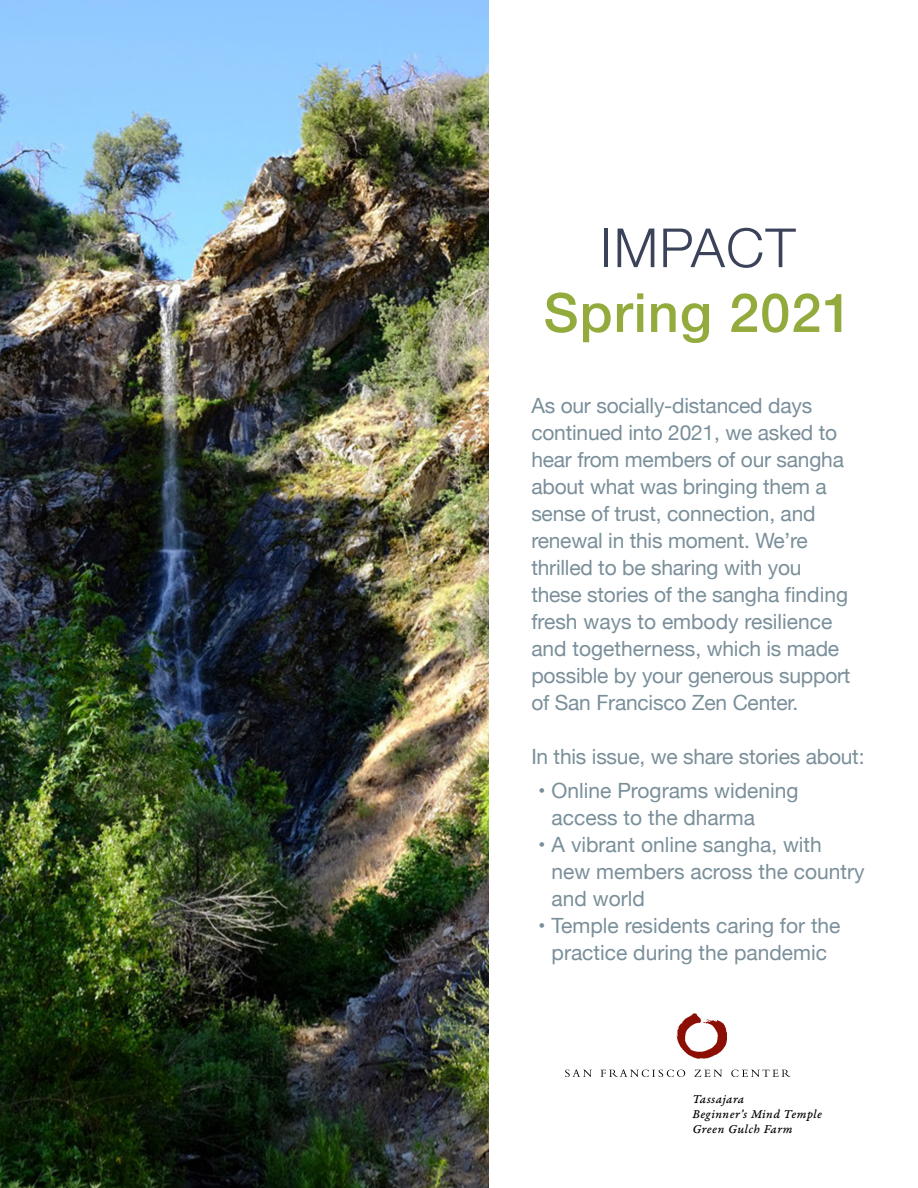
<style>
.page{position:relative;width:918px;height:1188px;background:#fff}
.page>*{position:absolute;margin:0;border:0;box-sizing:border-box;transform-origin:0 0}
.t1{font:500 54px "Helvetica Neue";letter-spacing:.02em;color:#93ab3d}
.t2{font:300 54px "Helvetica Neue";letter-spacing:.025em;color:#3b435a}
.t3{font:21px/27px "Helvetica Neue";letter-spacing:-.01em;color:#7a8f9a}
.t4{font:12.75px/15.3px "Garamond Premr Pro Med It Capt";letter-spacing:.04em;color:#000}
</style>
<div class="page">
<img style="left:0;top:0;width:488px;height:1188px">
<svg style="left:565px;top:1070px;width:26px;height:7px"></svg>
<svg style="left:601px;top:1070px;width:84px;height:7px"></svg>
<svg style="left:694px;top:1070px;width:28px;height:7px"></svg>
<svg style="left:731px;top:1070px;width:59px;height:7px"></svg>
<img style="left:676px;top:1014px;width:50px;height:45px">
<h1 class="t2" style="left:600px;top:204px;width:197px">IMPACT</h1>
<h1 class="t1" style="left:544px;top:269px;width:310px">Spring 2021</h1>
<p class="t3" style="left:531px;top:393px;width:321px">As our socially-distanced days continued into 2021, we asked to hear from members of our sangha about what was bringing them a sense of trust, connection, and renewal in this moment. We’re thrilled to be sharing with you these stories of the sangha finding fresh ways to embody resilience and togetherness, which is made possible by your generous support of San Francisco Zen Center.</p>
<p class="t3" style="left:531px;top:744px;width:335px">In this issue, we share stories about:</p>
<p class="t3" style="left:552px;top:778px;width:248px;text-indent:-14px">• Online Programs widening access to the dharma</p>
<p class="t3" style="left:552px;top:832px;width:314px;text-indent:-14px">• A vibrant online sangha, with new members across the country and world</p>
<p class="t3" style="left:538px;top:913px;width:304px;text-align:center">• Temple residents caring for the practice during the pandemic</p>
<p class="t4" style="left:692px;top:1092px;width:131px">Tassajara<br>Beginner’s Mind Temple<br>Green Gulch Farm</p>
</div>
